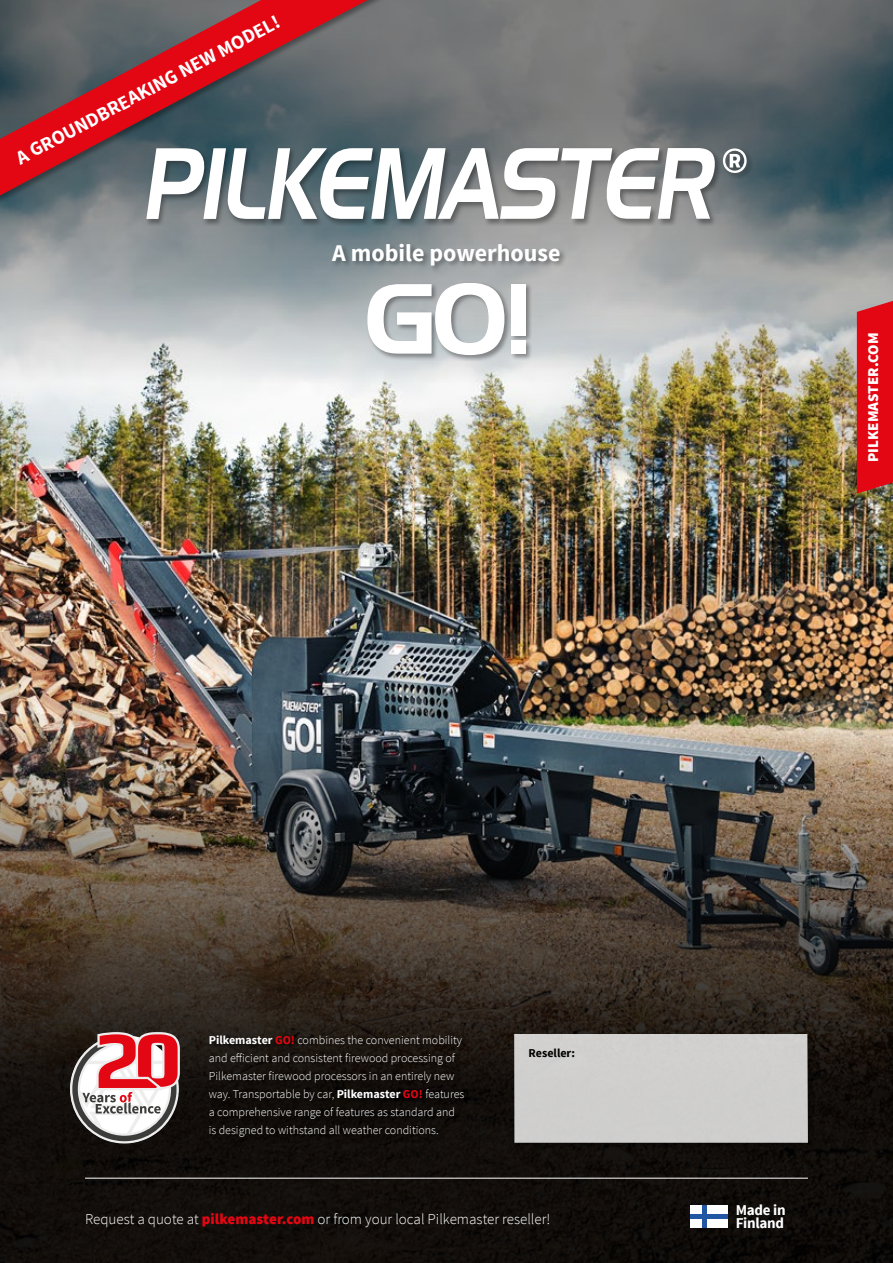
<style>
.page{position:relative;width:893px;height:1263px;background:#fff}
.page>*{position:absolute;margin:0;border:0;box-sizing:border-box;transform-origin:0 0}
.t1{font:700 24px "Source Sans Pro";color:#fff}
.t2{font:700 19.5px "Source Sans Pro";color:#fff}
.t3{font:300 15px "Source Sans Pro";color:#fff}
.t4{font:900 15px "Source Sans Pro";color:#fff}
.t5{font:700 15px/13.5px "Source Sans Pro";letter-spacing:-.02em;color:#fff}
.t6{font:300 12px/18px "Source Sans Pro";color:#fff}
.t7{font:700 12px "Source Sans Pro";color:#000}
.s1{font-weight:700}
.s2{font-weight:700;color:#e30613}
.s3{font-weight:900;color:#e30613}
</style>
<div class="page">
<img style="left:0;top:383px;width:893px;height:350px">
<img style="left:0;top:733px;width:893px;height:530px">
<svg style="left:0;top:0;width:893px;height:383px"></svg>
<div style="left:197px;top:1023px;width:279px;height:125px;background:#000;opacity:.25"></div>
<div style="left:512px;top:1032px;width:303px;height:118px;background:#000;opacity:.35"></div>
<div style="left:514px;top:1034px;width:294px;height:109px;background:#cfcfce"></div>
<svg style="left:70px;top:1032px;width:110px;height:111px"></svg>
<div style="left:691px;top:1205px;width:37px;height:23px;background:#fff"></div>
<div style="left:691px;top:1214px;width:37px;height:5px;background:#2257a4"></div>
<div style="left:702px;top:1205px;width:5px;height:23px;background:#2257a4"></div>
<hr style="left:85px;top:1178px;width:723px;height:1px;background:#fff">
<div style="left:145px;top:146px;width:609px;height:80px;background:#000;opacity:.35"></div>
<svg style="left:432px;top:148px;width:283px;height:71px"></svg>
<svg style="left:723px;top:148px;width:24px;height:25px"></svg>
<div style="left:331px;top:242px;width:236px;height:31px;background:#000;opacity:.35"></div>
<div style="left:0;top:0;width:432px;height:259px;background:#000;opacity:.35"></div>
<svg style="left:0;top:0;width:368px;height:195px"></svg>
<div style="left:366px;top:282px;width:166px;height:79px;background:#000;opacity:.35"></div>
<svg style="left:367px;top:283px;width:137px;height:72px"></svg>
<div style="left:511px;top:284px;width:15px;height:52px;background:#fff"></div>
<div style="left:511px;top:340px;width:15px;height:14px;background:#fff"></div>
<div style="left:857px;top:301px;width:36px;height:193px;background:#e30613"></div>
<h2 class="t2" style="left:12px;top:148px;width:297px;rotate:-28deg">A GROUNDBREAKING NEW MODEL!</h2>
<h1 class="t1" style="left:332px;top:237px;width:230px">A mobile powerhouse</h1>
<p class="t4" style="left:863px;top:462px;width:131px;rotate:-90deg">PILKEMASTER.COM</p>
<p class="t6" style="left:209px;top:1031px;width:257px"><span class="s1">Pilkemaster</span> <span class="s2">GO!</span> combines the convenient mobility and efficient and consistent firewood processing of Pilkemaster firewood processors in an entirely new way. Transportable by car, <span class="s1">Pilkemaster</span> <span class="s2">GO!</span> features a comprehensive range of features as standard and is designed to withstand all weather conditions.</p>
<p class="t7" style="left:528px;top:1045px;width:48px">Reseller:</p>
<p class="t3" style="left:85px;top:1209px;width:467px">Request a quote at <span class="s3">pilkemaster.com</span> or from your local Pilkemaster reseller!</p>
<p class="t5" style="left:736px;top:1203px;width:51px">Made in<br>Finland</p>
</div>
